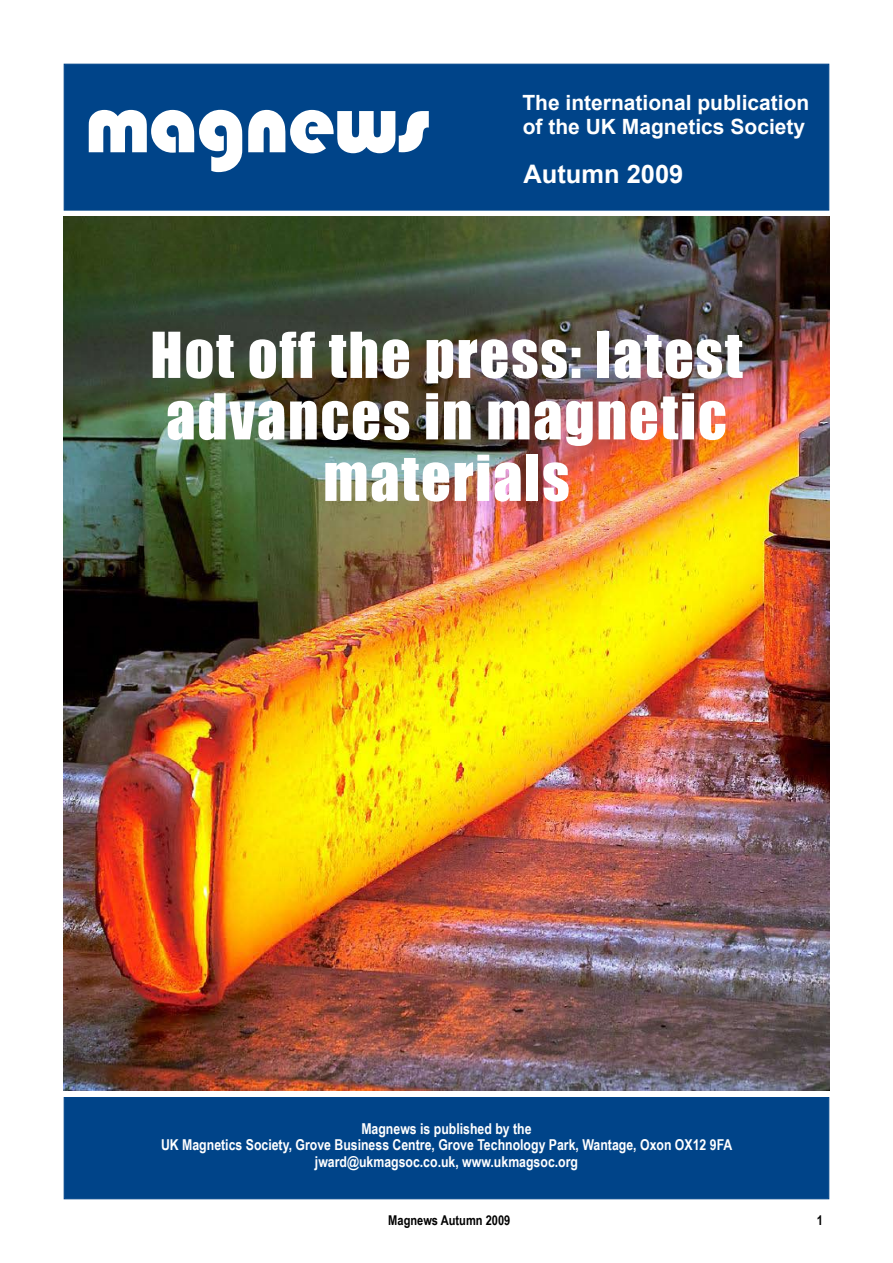
<style>
.page{position:relative;width:893px;height:1263px;background:#fff}
.page>*{position:absolute;margin:0;border:0;box-sizing:border-box;transform-origin:0 0}
.t1{font:900 81px "Blippo BT";color:#fff}
.t2{font:58.5px/61.5px "Impact";letter-spacing:.03em;color:#fff;text-align:center}
.t3{font:700 25.5px "Arial";color:#fff}
.t4{font:700 21px/24px "Arial";color:#fff}
.t5{font:700 15px/16.5px "Arial Narrow";color:#fff;text-align:center}
.t6{font:700 13.5px "Arial Narrow";color:#000}
</style>
<div class="page">
<div style="left:64px;top:1097px;width:765px;height:102px;background:#004489;border:1px solid #004489"></div>
<div style="left:64px;top:64px;width:765px;height:146px;background:#004489;border:1px solid #004489"></div>
<img style="left:64px;top:217px;width:765px;height:873px">
<h1 class="t1" style="left:86px;top:74px;width:345px">magnews</h1>
<h3 class="t4" style="left:522px;top:92px;width:289px">The international publication of the UK Magnetics Society</h3>
<h3 class="t3" style="left:523px;top:157px;width:162px">Autumn 2009</h3>
<h2 class="t2" style="left:150px;top:323px;width:594px">Hot off the press: latest advances in magnetic materials</h2>
<p class="t5" style="left:161px;top:1119px;width:573px">Magnews is published by the<br>UK Magnetics Society, Grove Business Centre, Grove Technology Park, Wantage, Oxon OX12 9FA jward@ukmagsoc.co.uk, www.ukmagsoc.org</p>
<p class="t6" style="left:388px;top:1209px;width:124px">Magnews Autumn 2009</p>
<p class="t6" style="left:817px;top:1209px;width:8px">1</p>
</div>
